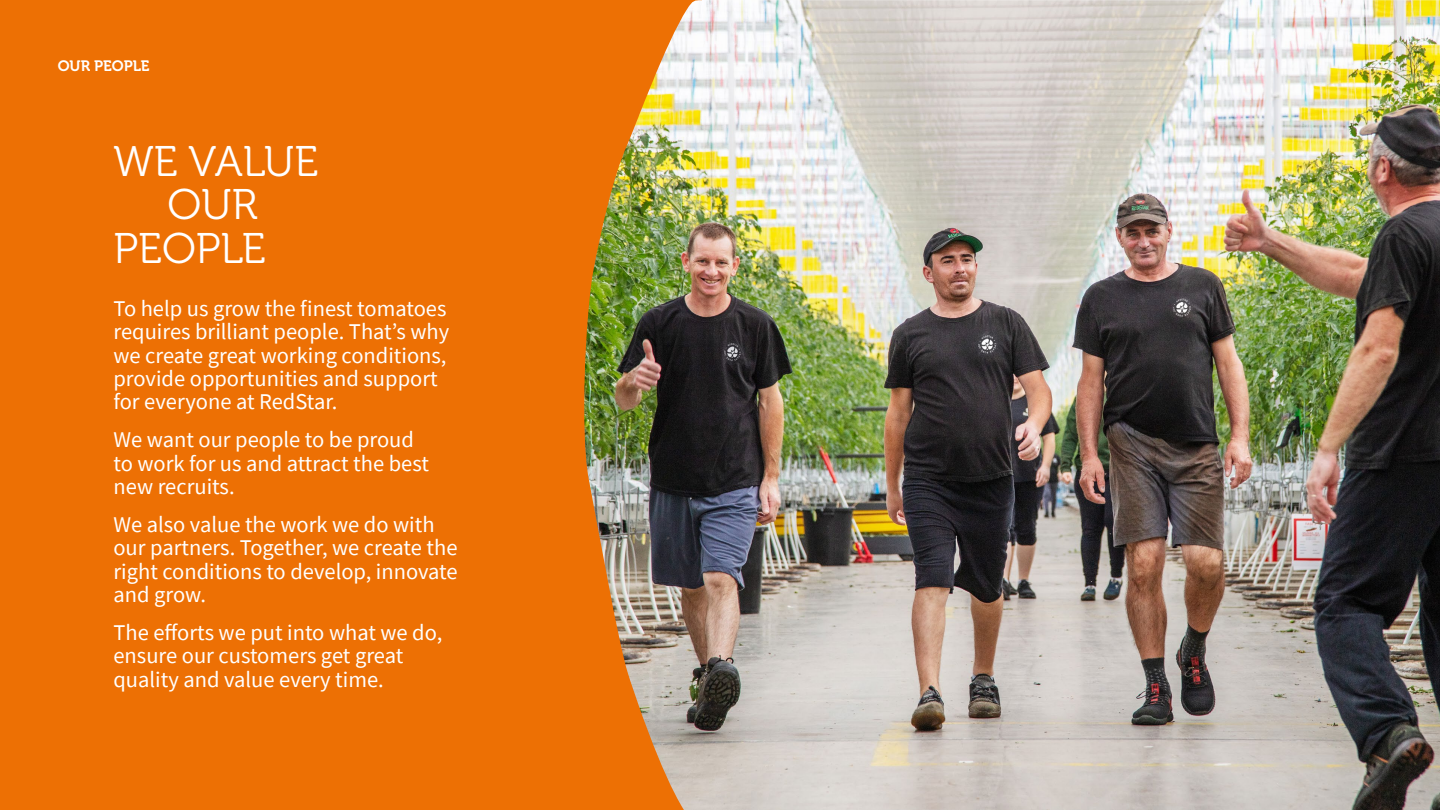
<style>
.page{position:relative;width:1440px;height:810px;background:#fff}
.page>*{position:absolute;margin:0;border:0;box-sizing:border-box;transform-origin:0 0}
.t1{font:42.75px "Museo 300";color:#fff}
.t2{font:22.5px/23.2px "Source Sans Pro";color:#fff}
.t3{font:15px "Museo 700";color:#fff}
</style>
<div class="page">
<div style="left:0;top:0;width:702px;height:810px;background:#ed7004"></div>
<img style="left:584px;top:0;width:856px;height:810px">
<p class="t3" style="left:58px;top:58px;width:93px">OUR PEOPLE</p>
<h1 class="t1" style="left:113px;top:138px;width:207px">WE VALUE</h1>
<h1 class="t1" style="left:167px;top:182px;width:92px">OUR</h1>
<h1 class="t1" style="left:113px;top:225px;width:154px">PEOPLE</h1>
<p class="t2" style="left:113px;top:297px;width:337px">To help us grow the finest tomatoes requires brilliant people. That’s why we create great working conditions, provide opportunities and support for everyone at RedStar.</p>
<p class="t2" style="left:113px;top:428px;width:317px">We want our people to be proud to work for us and attract the best new recruits.</p>
<p class="t2" style="left:113px;top:513px;width:346px">We also value the work we do with our partners. Together, we create the right conditions to develop, innovate and grow.</p>
<p class="t2" style="left:113px;top:621px;width:330px">The efforts we put into what we do, ensure our customers get great quality and value every time.</p>
</div>
